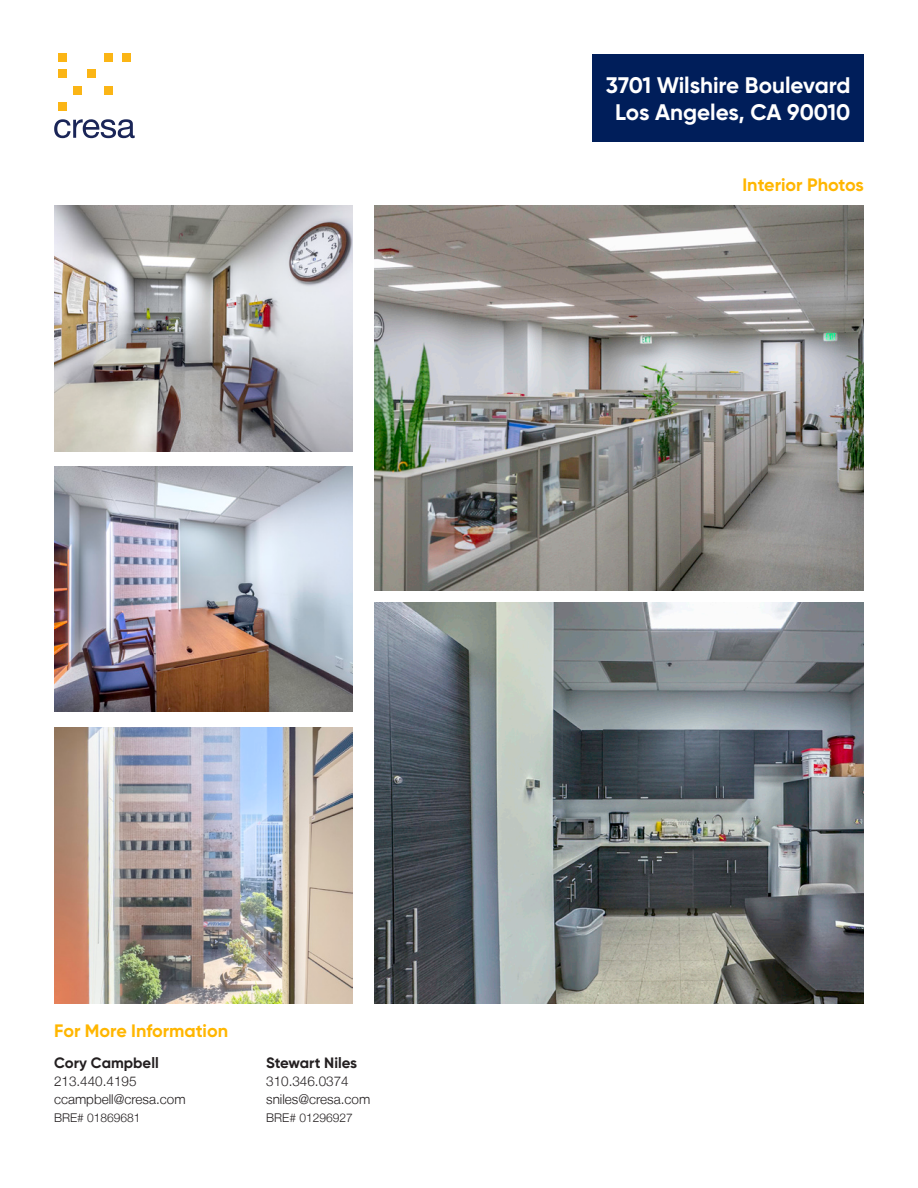
<style>
.page{position:relative;width:918px;height:1188px;background:#fff}
.page>*{position:absolute;margin:0;border:0;box-sizing:border-box;transform-origin:0 0}
.t1{font:700 22.5px/27px "Gilroy";color:#fff;text-align:center}
.t2{font:700 18px "Gilroy";color:#ffb600}
.t3{font:700 15px "Gilroy";color:#231f20}
.t4{font:300 13.5px/18px "Helvetica Neue LT";color:#231f20}
.t5{font:300 12px "Helvetica Neue LT";color:#231f20}
</style>
<div class="page">
<div style="left:592px;top:54px;width:272px;height:88px;background:#001e5a"></div>
<svg style="left:54px;top:119px;width:81px;height:19px"></svg>
<div style="left:58px;top:54px;width:8px;height:8px;background:#fbb515"></div>
<div style="left:58px;top:70px;width:8px;height:8px;background:#fbb515"></div>
<div style="left:58px;top:102px;width:8px;height:8px;background:#fbb515"></div>
<div style="left:74px;top:86px;width:8px;height:8px;background:#fbb515"></div>
<div style="left:87px;top:70px;width:8px;height:8px;background:#fbb515"></div>
<div style="left:104px;top:54px;width:8px;height:8px;background:#fbb515"></div>
<div style="left:104px;top:86px;width:8px;height:8px;background:#fbb515"></div>
<div style="left:122px;top:54px;width:8px;height:8px;background:#fbb515"></div>
<img style="left:54px;top:206px;width:299px;height:245px">
<img style="left:54px;top:466px;width:299px;height:246px">
<img style="left:375px;top:602px;width:489px;height:402px">
<img style="left:375px;top:206px;width:489px;height:385px">
<img style="left:54px;top:727px;width:299px;height:277px">
<h1 class="t1" style="left:606px;top:72px;width:246px">3701 Wilshire Boulevard<br>Los Angeles, CA 90010</h1>
<p class="t2" style="left:742px;top:174px;width:123px">Interior Photos</p>
<h2 class="t2" style="left:54px;top:1020px;width:176px">For More Information</h2>
<p class="t3" style="left:54px;top:1054px;width:106px">Cory Campbell</p>
<p class="t4" style="left:54px;top:1072px;width:133px">213.440.4195 ccampbell@cresa.com</p>
<p class="t5" style="left:54px;top:1111px;width:88px">BRE# 01869681</p>
<p class="t3" style="left:266px;top:1054px;width:92px">Stewart Niles</p>
<p class="t4" style="left:266px;top:1072px;width:106px">310.346.0374 sniles@cresa.com</p>
<p class="t5" style="left:266px;top:1111px;width:88px">BRE# 01296927</p>
</div>
